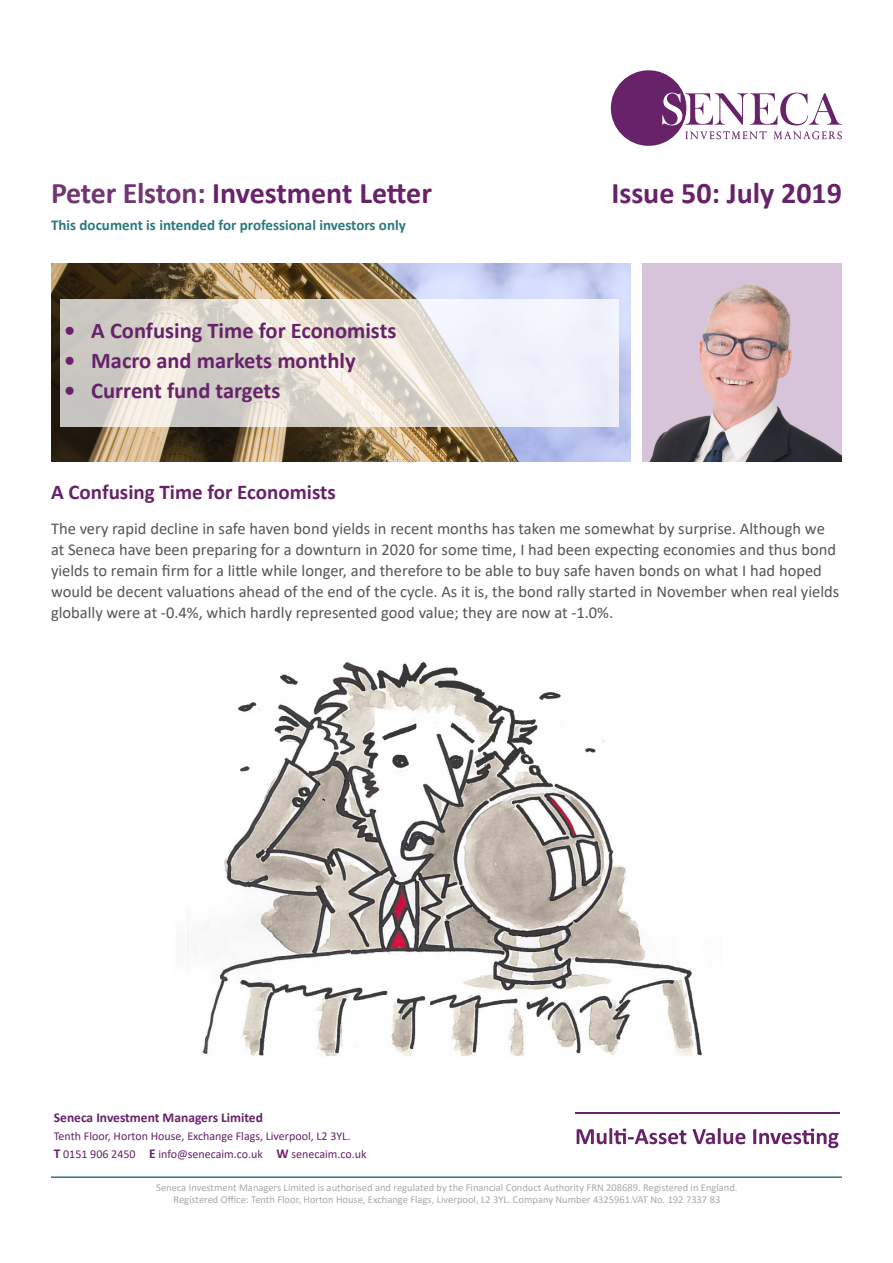
<style>
.page{position:relative;width:893px;height:1263px;background:#fff}
.page>*{position:absolute;margin:0;border:0;box-sizing:border-box;transform-origin:0 0}
.t1{font:700 30px "Calibri";color:#67226a}
.t2{font:700 22.5px "Calibri";color:#67226a}
.t3{font:700 21px "Calibri";color:#67226a}
.t4{font:16.5px/21px "Calibri";color:#545557}
.t5{font:700 15px "Calibri";color:#2c797e}
.t6{font:700 13.5px "Calibri";color:#67226a}
.t7{font:12px "Calibri";color:#67226a}
.t8{font:10.5px "Calibri";color:#a8a9ad}
.s1{color:#713673}
.s2{font-weight:700;font-size:13.5px}
</style>
<div class="page">
<hr style="left:51px;top:1176px;width:791px;height:2px;background:#2c797e">
<svg style="left:611px;top:70px;width:231px;height:76px"></svg>
<img style="left:643px;top:264px;width:199px;height:198px">
<svg style="left:577px;top:1128px;width:109px;height:16px"></svg>
<svg style="left:692px;top:1128px;width:53px;height:16px"></svg>
<svg style="left:753px;top:1128px;width:85px;height:20px"></svg>
<hr style="left:575px;top:1112px;width:264px;height:2px;background:#67226a">
<img style="left:51px;top:264px;width:579px;height:198px">
<svg style="left:60px;top:299px;width:558px;height:128px"></svg>
<img style="left:187px;top:662px;width:515px;height:395px">
<p class="t1" style="left:51px;top:172px;width:382px"><span class="s1">Peter Elston:</span> Investment Letter</p>
<p class="t1" style="left:611px;top:172px;width:232px">Issue 50: July 2019</p>
<p class="t5" style="left:51px;top:214px;width:356px">This document is intended for professional investors only</p>
<p class="t2" style="left:64px;top:315px;width:334px">• A Confusing Time for Economists</p>
<p class="t2" style="left:64px;top:345px;width:293px">• Macro and markets monthly</p>
<p class="t2" style="left:64px;top:375px;width:218px">• Current fund targets</p>
<p class="t3" style="left:51px;top:477px;width:286px">A Confusing Time for Economists</p>
<p class="t4" style="left:51px;top:518px;width:790px">The very rapid decline in safe haven bond yields in recent months has taken me somewhat by surprise. Although we at Seneca have been preparing for a downturn in 2020 for some time, I had been expecting economies and thus bond yields to remain firm for a little while longer, and therefore to be able to buy safe haven bonds on what I had hoped would be decent valuations ahead of the end of the cycle. As it is, the bond rally started in November when real yields globally were at -0.4%, which hardly represented good value; they are now at -1.0%.</p>
<p class="t6" style="left:54px;top:1108px;width:211px">Seneca Investment Managers Limited</p>
<p class="t7" style="left:54px;top:1128px;width:298px">Tenth Floor, Horton House, Exchange Flags, Liverpool, L2 3YL.</p>
<p class="t7" style="left:54px;top:1146px;width:314px"><span class="s2">T</span> 0151 906 2450 <span class="s2">E</span> info@senecaim.co.uk <span class="s2">W</span> senecaim.co.uk</p>
<p class="t8" style="left:156px;top:1180px;width:583px">Seneca Investment Managers Limited is authorised and regulated by the Financial Conduct Authority FRN 208689. Registered in England.</p>
<p class="t8" style="left:174px;top:1193px;width:548px">Registered Office: Tenth Floor, Horton House, Exchange Flags, Liverpool, L2 3YL. Company Number 4325961.VAT No. 192 7337 83</p>
</div>
